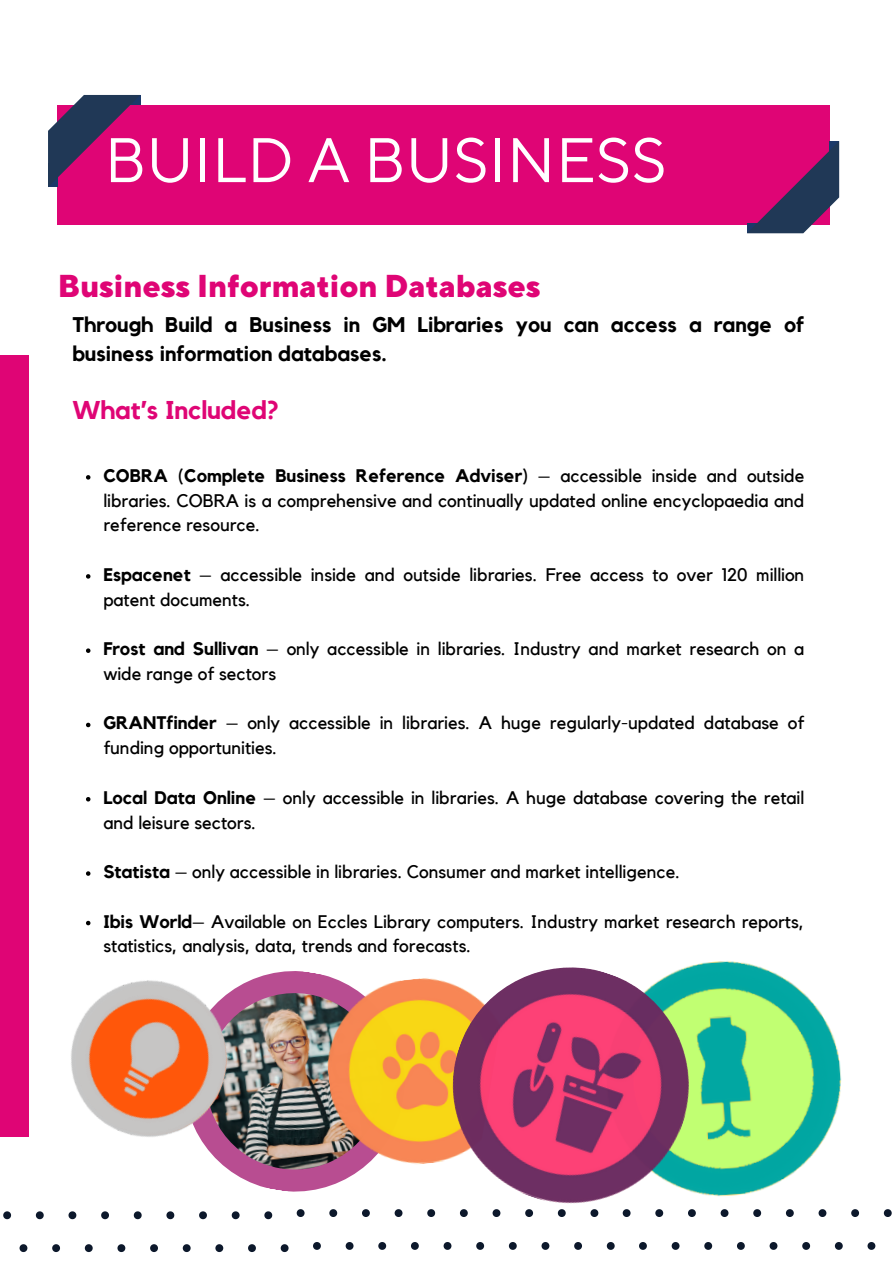
<style>
.page{position:relative;width:894px;height:1264px;background:#fff}
.page>*{position:absolute;margin:0;border:0;box-sizing:border-box;transform-origin:0 0}
.t1{font:62.7px "TT Norms Pro";color:#fff}
.t2{font:800 31.5px "TT Norms Pro";color:#df0575}
.t3{font:700 25.65px "Kollektif";color:#df0575}
.t4{font:700 21.15px/29.2px "Kollektif";color:#000}
.t5{font:18.15px/24.8px "Kollektif";color:#000}
.s1{font-weight:700}
</style>
<div class="page">
<div style="left:58px;top:104px;width:771px;height:120px;background:#df0575"></div>
<div style="left:0;top:356px;width:29px;height:780px;background:#df0575"></div>
<svg style="left:3px;top:1211px;width:8px;height:8px"></svg>
<svg style="left:36px;top:1211px;width:8px;height:8px"></svg>
<svg style="left:68px;top:1211px;width:8px;height:8px"></svg>
<svg style="left:101px;top:1211px;width:8px;height:8px"></svg>
<svg style="left:134px;top:1211px;width:8px;height:8px"></svg>
<svg style="left:166px;top:1211px;width:8px;height:8px"></svg>
<svg style="left:199px;top:1211px;width:8px;height:8px"></svg>
<svg style="left:232px;top:1211px;width:7px;height:8px"></svg>
<svg style="left:264px;top:1211px;width:8px;height:8px"></svg>
<svg style="left:20px;top:1244px;width:7px;height:7px"></svg>
<svg style="left:52px;top:1244px;width:8px;height:7px"></svg>
<svg style="left:85px;top:1244px;width:8px;height:7px"></svg>
<svg style="left:117px;top:1244px;width:8px;height:7px"></svg>
<svg style="left:150px;top:1244px;width:8px;height:7px"></svg>
<svg style="left:183px;top:1244px;width:7px;height:7px"></svg>
<svg style="left:215px;top:1244px;width:8px;height:7px"></svg>
<svg style="left:248px;top:1244px;width:8px;height:7px"></svg>
<svg style="left:280px;top:1244px;width:8px;height:7px"></svg>
<svg style="left:296px;top:1209px;width:8px;height:7px"></svg>
<svg style="left:329px;top:1209px;width:8px;height:7px"></svg>
<svg style="left:362px;top:1209px;width:8px;height:7px"></svg>
<svg style="left:394px;top:1209px;width:8px;height:7px"></svg>
<svg style="left:427px;top:1209px;width:8px;height:7px"></svg>
<svg style="left:460px;top:1211px;width:7px;height:5px"></svg>
<svg style="left:492px;top:1211px;width:8px;height:5px"></svg>
<svg style="left:525px;top:1211px;width:8px;height:5px"></svg>
<svg style="left:557px;top:1211px;width:8px;height:5px"></svg>
<svg style="left:313px;top:1242px;width:8px;height:7px"></svg>
<svg style="left:345px;top:1242px;width:8px;height:7px"></svg>
<svg style="left:378px;top:1242px;width:8px;height:7px"></svg>
<svg style="left:411px;top:1242px;width:7px;height:7px"></svg>
<svg style="left:443px;top:1242px;width:8px;height:7px"></svg>
<svg style="left:476px;top:1242px;width:8px;height:7px"></svg>
<svg style="left:508px;top:1242px;width:8px;height:7px"></svg>
<svg style="left:541px;top:1242px;width:8px;height:7px"></svg>
<svg style="left:574px;top:1242px;width:8px;height:7px"></svg>
<svg style="left:606px;top:1242px;width:8px;height:7px"></svg>
<svg style="left:883px;top:1209px;width:8px;height:7px"></svg>
<svg style="left:639px;top:1242px;width:7px;height:7px"></svg>
<svg style="left:671px;top:1242px;width:8px;height:7px"></svg>
<svg style="left:704px;top:1242px;width:8px;height:7px"></svg>
<svg style="left:737px;top:1242px;width:7px;height:7px"></svg>
<svg style="left:769px;top:1242px;width:8px;height:7px"></svg>
<svg style="left:802px;top:1242px;width:7px;height:7px"></svg>
<svg style="left:834px;top:1242px;width:8px;height:7px"></svg>
<svg style="left:867px;top:1242px;width:8px;height:7px"></svg>
<svg style="left:48px;top:95px;width:92px;height:92px"></svg>
<svg style="left:746px;top:141px;width:92px;height:92px"></svg>
<svg style="left:86px;top:475px;width:4px;height:4px"></svg>
<svg style="left:86px;top:574px;width:4px;height:4px"></svg>
<svg style="left:86px;top:648px;width:4px;height:5px"></svg>
<svg style="left:86px;top:722px;width:4px;height:5px"></svg>
<svg style="left:86px;top:797px;width:4px;height:4px"></svg>
<svg style="left:86px;top:871px;width:4px;height:4px"></svg>
<svg style="left:86px;top:920px;width:4px;height:5px"></svg>
<img style="left:243px;top:971px;width:114px;height:221px">
<img style="left:25px;top:971px;width:246px;height:208px">
<img style="left:319px;top:971px;width:119px;height:201px">
<img style="left:590px;top:961px;width:270px;height:256px">
<img style="left:438px;top:961px;width:265px;height:250px">
<p class="t1" style="left:104px;top:122px;width:563px">BUILD A BUSINESS</p>
<h1 class="t2" style="left:58px;top:267px;width:484px">Business Information Databases</h1>
<p class="t4" style="left:72px;top:311px;width:733px">Through Build a Business in GM Libraries you can access a range of business information databases.</p>
<h2 class="t3" style="left:72px;top:398px;width:208px">What’s Included?</h2>
<h4 class="t5" style="left:103px;top:464px;width:702px;text-align:justify"><span class="s1">COBRA (Complete Business Reference Adviser)</span> – accessible inside and outside libraries. COBRA is a comprehensive and continually updated online encyclopaedia and reference resource.</h4>
<h3 class="t5" style="left:103px;top:563px;width:702px"><span class="s1">Espacenet</span> – accessible inside and outside libraries. Free access to over 120 million patent documents.</h3>
<p class="t5" style="left:103px;top:637px;width:702px"><span class="s1">Frost and Sullivan</span> – only accessible in libraries. Industry and market research on a wide range of sectors</p>
<p class="t5" style="left:103px;top:711px;width:702px"><span class="s1">GRANTfinder</span> – only accessible in libraries. A huge regularly-updated database of funding opportunities.</p>
<p class="t5" style="left:103px;top:785px;width:702px"><span class="s1">Local Data Online</span> – only accessible in libraries. A huge database covering the retail and leisure sectors.</p>
<p class="t5" style="left:103px;top:860px;width:577px"><span class="s1">Statista</span> – only accessible in libraries. Consumer and market intelligence.</p>
<p class="t5" style="left:103px;top:909px;width:702px"><span class="s1">Ibis World</span>– Available on Eccles Library computers. Industry market research reports, statistics, analysis, data, trends and forecasts.</p>
</div>
